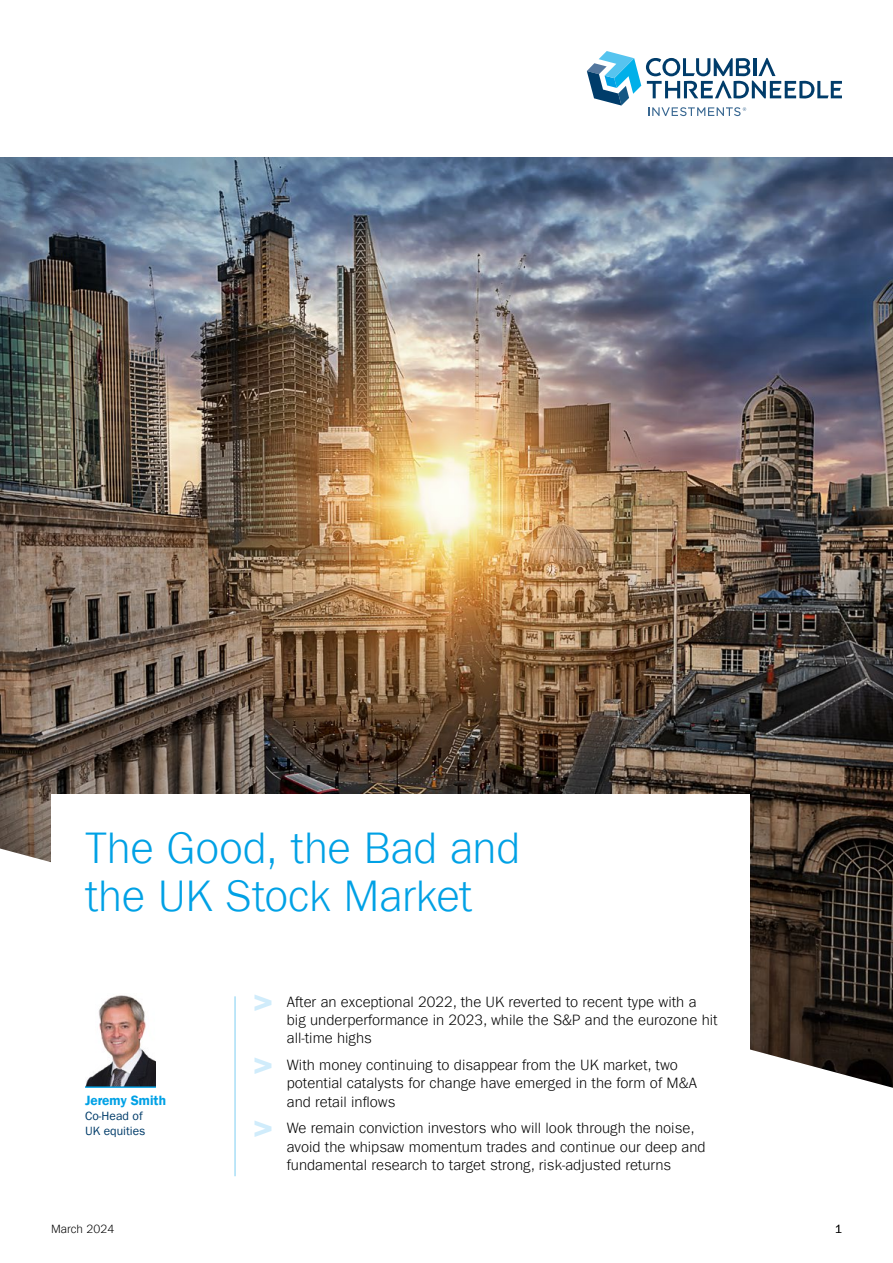
<style>
.page{position:relative;width:893px;height:1263px;background:#fff}
.page>*{position:absolute;margin:0;border:0;box-sizing:border-box;transform-origin:0 0}
.t1{font:300 44.25px/48px "ITC Frank Gofor Ameriprise";letter-spacing:-.01em;color:#00a1e5}
.t2{font:34.5px "ITC Frank Gofor Ameriprise Dm";color:#d0ecfb}
.t3{font:300 15px/18.3px "ITC Frank Gofor Ameriprise";color:#000}
.t4{font:13.5px "ITC Frank Gofor Ameriprise Dm";color:#00a1e5}
.t5{font:12px/15px "ITC Frank Gofor Ameriprise";color:#003c6a}
.t6{font:300 12px "ITC Frank Gofor Ameriprise";color:#000}
</style>
<div class="page">
<img style="left:0;top:157px;width:893px;height:691px">
<svg style="left:0;top:848px;width:893px;height:329px"></svg>
<svg style="left:587px;top:51px;width:255px;height:65px"></svg>
<div style="left:51px;top:794px;width:699px;height:331px;background:#fff"></div>
<hr style="left:235px;top:996px;width:1px;height:180px;background:#7dcef2">
<img style="left:85px;top:995px;width:71px;height:91px">
<hr style="left:85px;top:1086px;width:71px;height:2px;background:#00a1e5">
<p class="t1" style="left:85px;top:824px;width:437px">The Good, the Bad and the UK Stock Market</p>
<p class="t4" style="left:85px;top:1092px;width:82px">Jeremy Smith</p>
<p class="t5" style="left:85px;top:1109px;width:62px">Co-Head of<br>UK equities</p>
<p class="t2" style="left:253px;top:980px;width:22px">&gt;</p>
<p class="t3" style="left:287px;top:992px;width:432px">After an exceptional 2022, the UK reverted to recent type with a big underperformance in 2023, while the S&amp;P and the eurozone hit all-time highs</p>
<p class="t2" style="left:253px;top:1044px;width:22px">&gt;</p>
<p class="t3" style="left:287px;top:1056px;width:412px">With money continuing to disappear from the UK market, two potential catalysts for change have emerged in the form of M&amp;A and retail inflows</p>
<p class="t2" style="left:253px;top:1107px;width:22px">&gt;</p>
<p class="t3" style="left:287px;top:1119px;width:420px">We remain conviction investors who will look through the noise, avoid the whipsaw momentum trades and continue our deep and fundamental research to target strong, risk-adjusted returns</p>
<p class="t6" style="left:51px;top:1222px;width:65px">March 2024</p>
<p class="t6" style="left:835px;top:1222px;width:8px">1</p>
</div>
